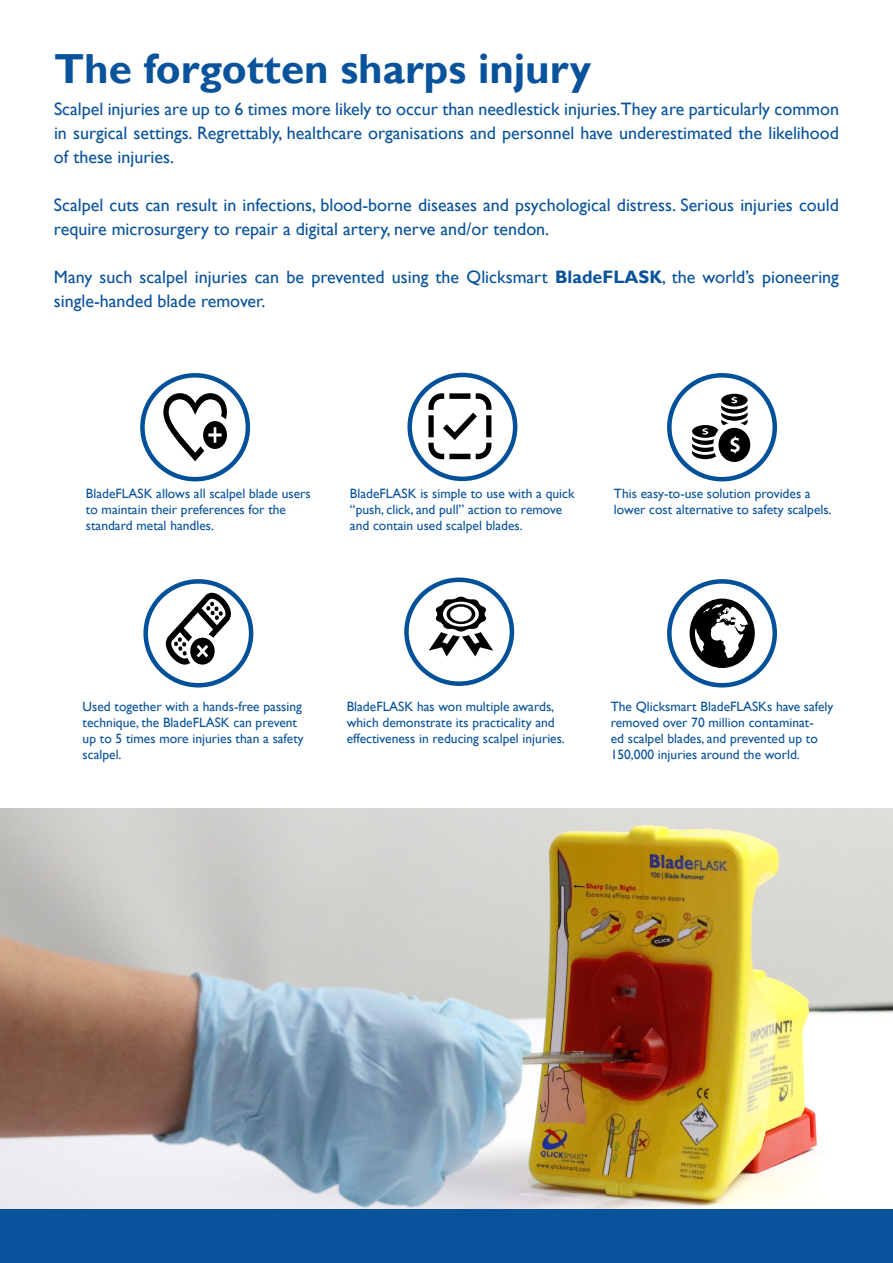
<style>
.page{position:relative;width:893px;height:1263px;background:#fff}
.page>*{position:absolute;margin:0;border:0;box-sizing:border-box;transform-origin:0 0}
.t1{font:700 42px "Gill Sans";color:#09539c}
.t2{font:18px/24px "Gill Sans";color:#09539c}
.t3{font:13.5px/16.2px "Gill Sans";color:#09539c}
.s1{font-weight:700}
</style>
<div class="page">
<img style="left:0;top:809px;width:893px;height:400px">
<div style="left:0;top:1209px;width:893px;height:54px;background:#09539c"></div>
<div style="left:143px;top:579px;width:110px;height:108px;border:4px solid #01519a;border-radius:50%"></div>
<svg style="left:166px;top:593px;width:65px;height:72px"></svg>
<svg style="left:428px;top:393px;width:63px;height:66px"></svg>
<div style="left:407px;top:373px;width:110px;height:108px;border:4px solid #01519a;border-radius:50%"></div>
<svg style="left:692px;top:394px;width:58px;height:68px"></svg>
<div style="left:667px;top:373px;width:110px;height:108px;border:4px solid #01519a;border-radius:50%"></div>
<svg style="left:690px;top:598px;width:65px;height:70px"></svg>
<div style="left:667px;top:579px;width:110px;height:108px;border:4px solid #01519a;border-radius:50%"></div>
<div style="left:140px;top:373px;width:110px;height:108px;border:4px solid #01519a;border-radius:50%"></div>
<svg style="left:163px;top:393px;width:64px;height:68px"></svg>
<svg style="left:404px;top:577px;width:110px;height:109px"></svg>
<h1 class="t1" style="left:54px;top:44px;width:539px">The forgotten sharps injury</h1>
<p class="t2" style="left:54px;top:98px;width:786px;text-align:justify">Scalpel injuries are up to 6 times more likely to occur than needlestick injuries.They are particularly common in surgical settings. Regrettably, healthcare organisations and personnel have underestimated the likelihood of these injuries.</p>
<h2 class="t2" style="left:54px;top:194px;width:786px">Scalpel cuts can result in infections, blood-borne diseases and psychological distress. Serious injuries could require microsurgery to repair a digital artery, nerve and/or tendon.</h2>
<h2 class="t2" style="left:54px;top:266px;width:786px">Many such scalpel injuries can be prevented using the Qlicksmart <span class="s1">BladeFLASK</span>, the world’s pioneering single-handed blade remover.</h2>
<p class="t3" style="left:86px;top:486px;width:226px">BladeFLASK allows all scalpel blade users to maintain their preferences for the standard metal handles.</p>
<p class="t3" style="left:350px;top:486px;width:226px">BladeFLASK is simple to use with a quick “push, click, and pull” action to remove and contain used scalpel blades.</p>
<p class="t3" style="left:614px;top:486px;width:219px">This easy-to-use solution provides a lower cost alternative to safety scalpels.</p>
<p class="t3" style="left:83px;top:698px;width:223px">Used together with a hands-free passing technique, the BladeFLASK can prevent up to 5 times more injuries than a safety scalpel.</p>
<p class="t3" style="left:347px;top:698px;width:220px">BladeFLASK has won multiple awards, which demonstrate its practicality and effectiveness in reducing scalpel injuries.</p>
<p class="t3" style="left:611px;top:698px;width:224px">The Qlicksmart BladeFLASKs have safely removed over 70 million contaminat-<br>ed scalpel blades, and prevented up to 150,000 injuries around the world.</p>
</div>
